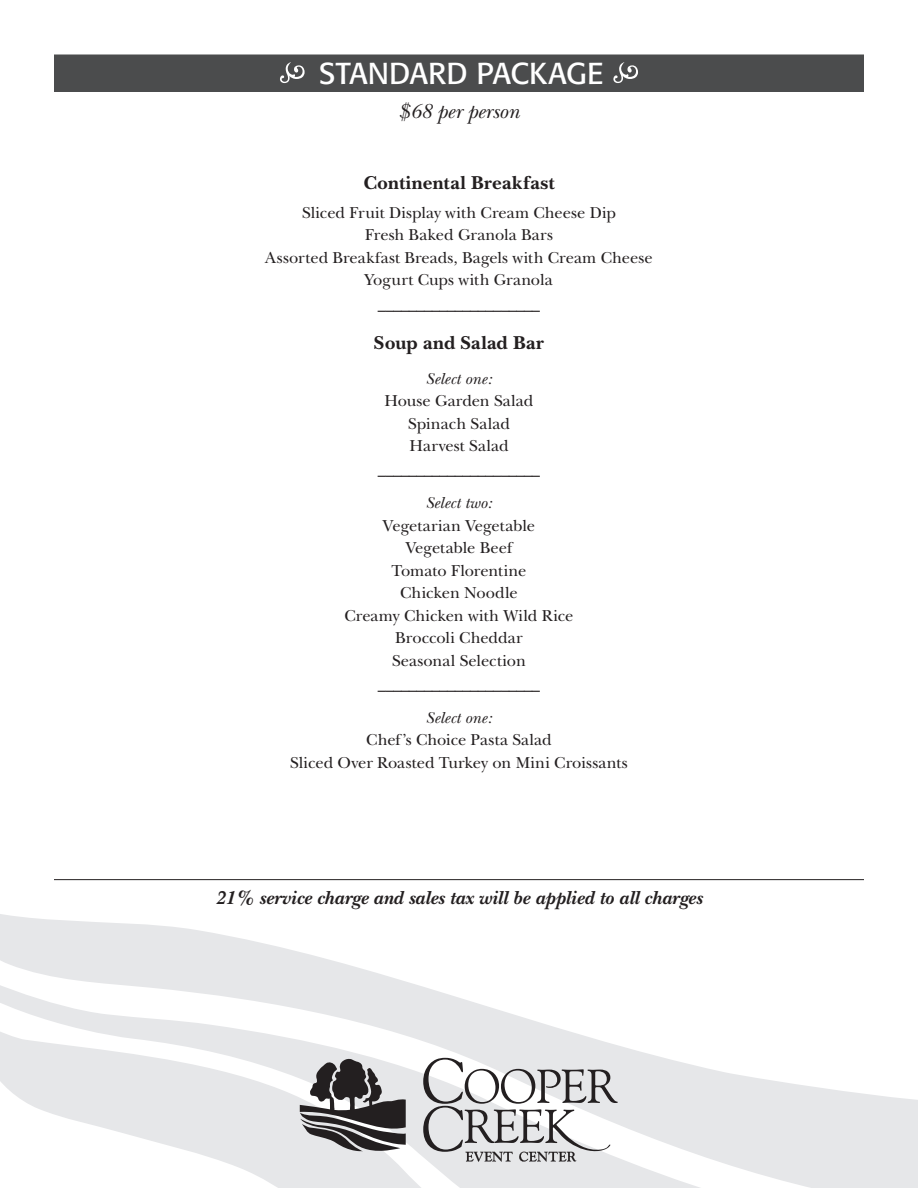
<style>
.page{position:relative;width:918px;height:1188px;background:#fff}
.page>*{position:absolute;margin:0;border:0;box-sizing:border-box;transform-origin:0 0}
.t1{font:30px "Formata";color:#fff}
.t2{font:italic 21px "New Baskerville";color:#231f20}
.t3{font:italic 700 19.5px "New Baskerville";color:#231f20}
.t4{font:700 19.5px "New Baskerville";letter-spacing:.01em;color:#231f20}
.t5{font:16.5px/22.5px "New Baskerville";color:#231f20;text-align:center}
.t6{font:italic 16.5px "New Baskerville";letter-spacing:.005em;color:#231f20}
.s1{font-family:"Damask Dings 1";font-size:54px}
</style>
<div class="page">
<svg style="left:0;top:914px;width:294px;height:37px;fill:#e6e7e9"></svg>
<svg style="left:0;top:951px;width:918px;height:237px"></svg>
<svg style="left:0;top:1001px;width:562px;height:187px;fill:#e6e7e9"></svg>
<svg style="left:300px;top:1058px;width:106px;height:93px;background:#7f7d7f"></svg>
<svg style="left:423px;top:1058px;width:195px;height:104px"></svg>
<div style="left:54px;top:55px;width:810px;height:37px;background:#4b4c4d"></div>
<hr style="left:54px;top:879px;width:810px;height:1px;background:#231f20">
<h1 class="t1" style="left:279px;top:55px;width:362px"><span class="s1">T</span> STANDARD PACKAGE <span class="s1">T</span></h1>
<p class="t2" style="left:398px;top:99px;width:123px">$68 per person</p>
<p class="t4" style="left:363px;top:171px;width:193px">Continental Breakfast</p>
<p class="t5" style="left:265px;top:201px;width:389px">Sliced Fruit Display with Cream Cheese Dip<br>Fresh Baked Granola Bars<br>Assorted Breakfast Breads, Bagels with Cream Cheese Yogurt Cups with Granola</p>
<p class="t5" style="left:378px;top:298px;width:164px">–––––––––––––––––––––</p>
<p class="t4" style="left:374px;top:331px;width:172px">Soup and Salad Bar</p>
<p class="t6" style="left:426px;top:369px;width:68px">Select one:</p>
<p class="t5" style="left:384px;top:390px;width:151px">House Garden Salad<br>Spinach Salad<br>Harvest Salad</p>
<p class="t5" style="left:378px;top:464px;width:164px">–––––––––––––––––––––</p>
<p class="t6" style="left:426px;top:493px;width:68px">Select two:</p>
<p class="t5" style="left:344px;top:514px;width:231px">Vegetarian Vegetable<br>Vegetable Beef<br>Tomato Florentine<br>Chicken Noodle<br>Creamy Chicken with Wild Rice<br>Broccoli Cheddar<br>Seasonal Selection</p>
<p class="t5" style="left:378px;top:678px;width:164px">–––––––––––––––––––––</p>
<p class="t6" style="left:426px;top:708px;width:68px">Select one:</p>
<p class="t5" style="left:290px;top:729px;width:339px">Chef’s Choice Pasta Salad<br>Sliced Over Roasted Turkey on Mini Croissants</p>
<p class="t3" style="left:216px;top:886px;width:488px">21% service charge and sales tax will be applied to all charges</p>
</div>
